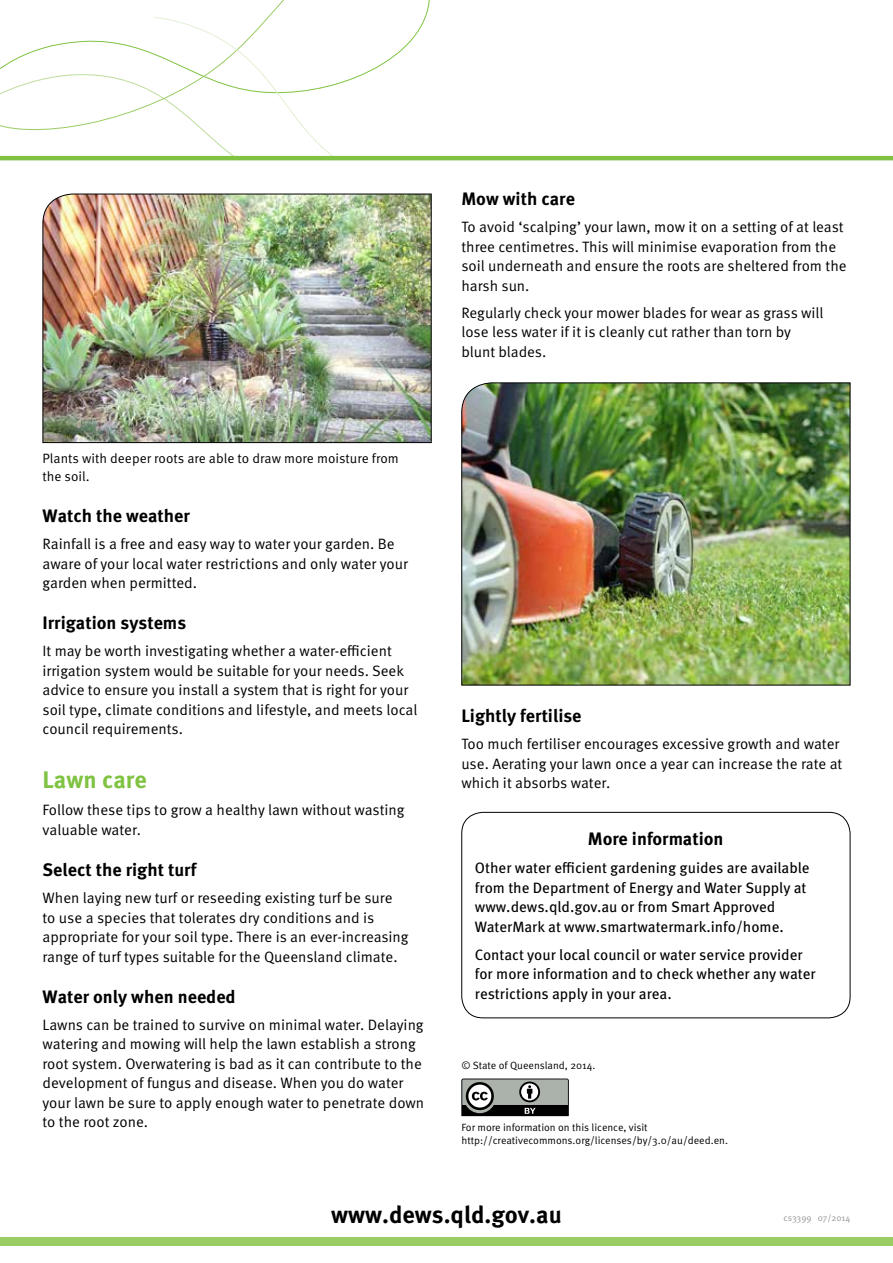
<style>
.page{position:relative;width:893px;height:1263px;background:#fff}
.page>*{position:absolute;margin:0;border:0;box-sizing:border-box;transform-origin:0 0}
.Web_Address_end_bold{font:700 24px "Meta OT";color:#000}
.Head_1{font:700 24px "Meta OT";color:#80c342}
.Head_3{font:700 18px "Meta OT";color:#000}
.Body{font:15px/19.5px "Meta OT";color:#000}
.t1{font:15px/19.5px "Meta OT";color:#000}
.Photo_caption{font:13.5px/18px "Meta OT";color:#000}
.Creative_Commons{font:10.5px/13.5px "Meta OT";color:#000}
.CS_Number{font:9px "Meta OT";color:#939598}
</style>
<div class="page">
<svg style="left:0;top:0;width:434px;height:156px"></svg>
<div style="left:0;top:1237px;width:893px;height:9px;background:#99cc63"></div>
<hr style="left:0;top:156px;width:893px;height:4px;background:#80c342">
<img style="left:42px;top:193px;width:390px;height:250px">
<img style="left:461px;top:382px;width:390px;height:304px">
<div style="left:461px;top:812px;width:389px;height:206px;border:1px solid #000;border-radius:21px"></div>
<svg style="left:461px;top:1078px;width:108px;height:39px;background:#787c78"></svg>
<p class="Head_3" style="left:461px;top:187px;width:115px">Mow with care</p>
<p class="Body" style="left:461px;top:217px;width:387px">To avoid ‘scalping’ your lawn, mow it on a setting of at least three centimetres. This will minimise evaporation from the soil underneath and ensure the roots are sheltered from the harsh sun.</p>
<p class="Body" style="left:461px;top:303px;width:364px">Regularly check your mower blades for wear as grass will lose less water if it is cleanly cut rather than torn by blunt blades.</p>
<p class="Photo_caption" style="left:43px;top:449px;width:358px">Plants with deeper roots are able to draw more moisture from the soil.</p>
<p class="Head_3" style="left:43px;top:504px;width:149px">Watch the weather</p>
<p class="Body" style="left:43px;top:534px;width:367px">Rainfall is a free and easy way to water your garden. Be aware of your local water restrictions and only water your garden when permitted.</p>
<p class="Head_3" style="left:43px;top:611px;width:145px">Irrigation systems</p>
<p class="Body" style="left:43px;top:641px;width:376px">It may be worth investigating whether a water-efficient irrigation system would be suitable for your needs. Seek advice to ensure you install a system that is right for your soil type, climate conditions and lifestyle, and meets local council requirements.</p>
<p class="Head_1" style="left:43px;top:765px;width:106px">Lawn care</p>
<p class="Body" style="left:43px;top:801px;width:364px">Follow these tips to grow a healthy lawn without wasting valuable water.</p>
<p class="Head_3" style="left:43px;top:858px;width:155px">Select the right turf</p>
<p class="Body" style="left:43px;top:888px;width:368px">When laying new turf or reseeding existing turf be sure to use a species that tolerates dry conditions and is appropriate for your soil type. There is an ever-increasing range of turf types suitable for the Queensland climate.</p>
<p class="Head_3" style="left:43px;top:985px;width:195px">Water only when needed</p>
<p class="Body" style="left:43px;top:1015px;width:383px">Lawns can be trained to survive on minimal water. Delaying watering and mowing will help the lawn establish a strong root system. Overwatering is bad as it can contribute to the development of fungus and disease. When you do water your lawn be sure to apply enough water to penetrate down to the root zone.</p>
<p class="Head_3" style="left:461px;top:704px;width:122px">Lightly fertilise</p>
<p class="Body" style="left:461px;top:734px;width:383px">Too much fertiliser encourages excessive growth and water use. Aerating your lawn once a year can increase the rate at which it absorbs water.</p>
<p class="Head_3" style="left:588px;top:827px;width:137px">More information</p>
<p class="t1" style="left:475px;top:858px;width:336px">Other water efficient gardening guides are available from the Department of Energy and Water Supply at www.dews.qld.gov.au or from Smart Approved WaterMark at www.smartwatermark.info/home.</p>
<p class="t1" style="left:475px;top:945px;width:342px">Contact your local council or water service provider for more information and to check whether any water restrictions apply in your area.</p>
<p class="Creative_Commons" style="left:461px;top:1059px;width:136px">© State of Queensland, 2014.</p>
<p class="Creative_Commons" style="left:461px;top:1120px;width:268px">For more information on this licence, visit http://creativecommons.org/licenses/by/3.0/au/deed.en.</p>
<p class="Web_Address_end_bold" style="left:331px;top:1199px;width:232px">www.dews.qld.gov.au</p>
<p class="CS_Number" style="left:784px;top:1212px;width:68px">cs3399 07/2014</p>
</div>
